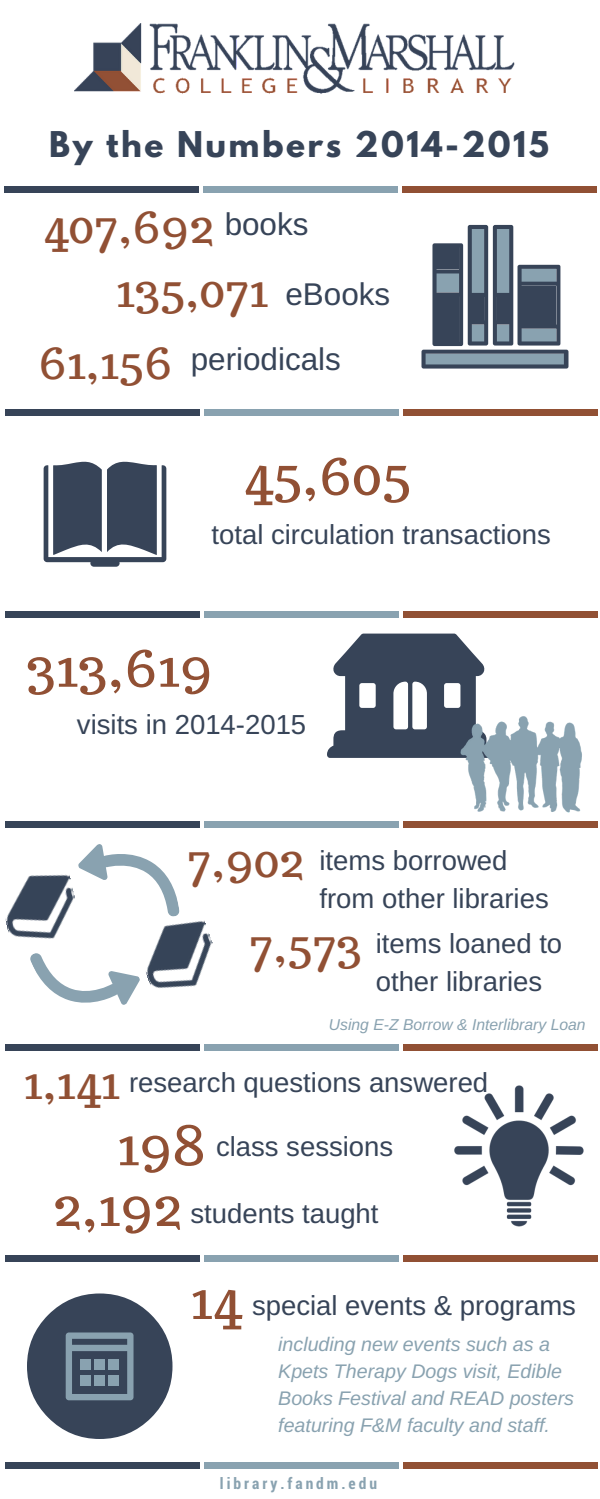
<style>
.page{position:relative;width:600px;height:1499px;background:#fff}
.page>*{position:absolute;margin:0;border:0;box-sizing:border-box;transform-origin:0 0}
.t1{font:55px "Trocchi";color:#915034}
.t2{font:47.2px/85.5px "Trocchi";color:#915034}
.t3{font:31.4px/65.2px "Arimo";color:#374458}
.t4{font:700 31.4px "League Spartan";letter-spacing:.08em;color:#374458}
.t5{font:27.5px/38.2px "Arimo";color:#374458}
.t6{font:italic 19.7px/27px "Arimo";color:#89a2b0}
.t7{font:italic 15.7px "Arimo";color:#89a2b0}
.t8{font:700 15.7px "Roboto Condensed";letter-spacing:.19em;color:#89a2b0}
.s1{font-family:"Trocchi";font-size:55px;color:#915034}
</style>
<div class="page">
<svg style="left:327px;top:634px;width:158px;height:124px"></svg>
<svg style="left:30px;top:844px;width:150px;height:161px"></svg>
<svg style="left:44px;top:462px;width:122px;height:105px"></svg>
<svg style="left:27px;top:1294px;width:145px;height:145px"></svg>
<div style="left:109px;top:1375px;width:10px;height:11px;background:#89a2b0"></div>
<div style="left:109px;top:1359px;width:10px;height:11px;background:#89a2b0"></div>
<div style="left:94px;top:1375px;width:11px;height:11px;background:#89a2b0"></div>
<div style="left:94px;top:1359px;width:11px;height:11px;background:#89a2b0"></div>
<div style="left:80px;top:1359px;width:11px;height:11px;background:#89a2b0"></div>
<div style="left:80px;top:1375px;width:11px;height:11px;background:#89a2b0"></div>
<svg style="left:422px;top:225px;width:146px;height:144px"></svg>
<img style="left:5px;top:865px;width:78px;height:86px">
<img style="left:133px;top:911px;width:80px;height:91px">
<img style="left:454px;top:1085px;width:130px;height:142px">
<img style="left:446px;top:710px;width:136px;height:103px">
<div style="left:4px;top:186px;width:195px;height:6px;background:#374458"></div>
<div style="left:204px;top:186px;width:194px;height:6px;background:#89a2b0"></div>
<div style="left:403px;top:186px;width:194px;height:6px;background:#915034"></div>
<div style="left:5px;top:409px;width:195px;height:6px;background:#374458"></div>
<div style="left:204px;top:409px;width:195px;height:6px;background:#89a2b0"></div>
<div style="left:403px;top:409px;width:195px;height:6px;background:#915034"></div>
<div style="left:5px;top:611px;width:195px;height:7px;background:#374458"></div>
<div style="left:204px;top:611px;width:195px;height:7px;background:#89a2b0"></div>
<div style="left:403px;top:611px;width:195px;height:7px;background:#915034"></div>
<div style="left:5px;top:821px;width:195px;height:7px;background:#374458"></div>
<div style="left:204px;top:821px;width:195px;height:7px;background:#89a2b0"></div>
<div style="left:403px;top:821px;width:195px;height:7px;background:#915034"></div>
<div style="left:5px;top:1044px;width:195px;height:6px;background:#374458"></div>
<div style="left:204px;top:1044px;width:195px;height:6px;background:#89a2b0"></div>
<div style="left:403px;top:1044px;width:195px;height:6px;background:#915034"></div>
<div style="left:5px;top:1255px;width:195px;height:6px;background:#374458"></div>
<div style="left:204px;top:1255px;width:195px;height:6px;background:#89a2b0"></div>
<div style="left:403px;top:1255px;width:195px;height:6px;background:#915034"></div>
<div style="left:5px;top:1462px;width:195px;height:6px;background:#374458"></div>
<div style="left:204px;top:1462px;width:195px;height:6px;background:#89a2b0"></div>
<div style="left:403px;top:1462px;width:195px;height:6px;background:#915034"></div>
<img style="left:74px;top:24px;width:441px;height:70px">
<p class="t4" style="left:49px;top:128px;width:501px">By the Numbers 2014-2015</p>
<h2 class="t2" style="left:116px;top:193px;width:154px;line-height:64.5px;text-indent:-73px">407,692<br>135,071</h2>
<h2 class="t2" style="left:38px;top:318px;width:136px">61,156</h2>
<p class="t3" style="left:225px;top:191px;width:85px">books</p>
<p class="t3" style="left:191px;top:262px;width:201px;text-indent:95px">eBooks periodicals</p>
<h1 class="t1" style="left:243px;top:439px;width:169px">45,605</h1>
<p class="t5" style="left:212px;top:515px;width:341px">total circulation transactions</p>
<h1 class="t1" style="left:26px;top:631px;width:188px">313,619</h1>
<p class="t5" style="left:77px;top:705px;width:231px">visits in 2014-2015</p>
<p class="t5" style="left:320px;top:841px;width:231px">items borrowed from other libraries</p>
<h2 class="t2" style="left:249px;top:816px;width:114px;text-indent:-62px">7,902<br>7,573</h2>
<p class="t5" style="left:376px;top:924px;width:188px">items loaned to other libraries</p>
<p class="t7" style="left:329px;top:1015px;width:258px">Using E-Z Borrow &amp; Interlibrary Loan</p>
<h2 class="t2" style="left:24px;top:1039px;width:98px">1,141</h2>
<p class="t5" style="left:129px;top:1063px;width:361px">research questions answered</p>
<p class="t5" style="left:117px;top:1128px;width:278px"><span class="s1">198</span> class sessions</p>
<p class="t5" style="left:53px;top:1194px;width:327px"><span class="s1">2,192</span> students taught</p>
<h1 class="t1" style="left:190px;top:1263px;width:53px">14</h1>
<p class="t5" style="left:252px;top:1286px;width:326px">special events &amp; programs</p>
<p class="t6" style="left:278px;top:1330px;width:297px">including new events such as a<br>Kpets Therapy Dogs visit, Edible<br>Books Festival and READ posters featuring F&amp;M faculty and staff.</p>
<p class="t8" style="left:220px;top:1473px;width:159px">library.fandm.edu</p>
</div>
